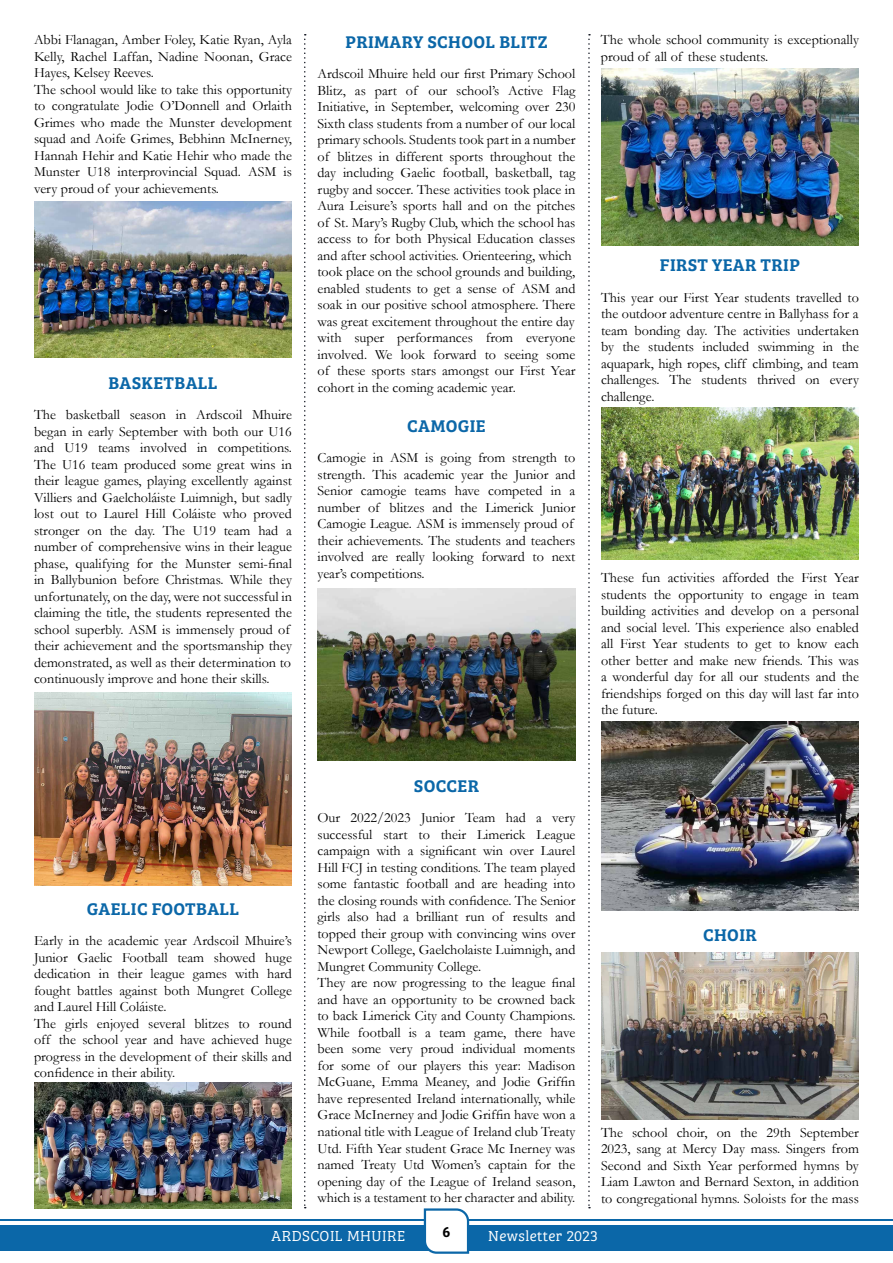
<style>
.page{position:relative;width:893px;height:1263px;background:#fff}
.page>*{position:absolute;margin:0;border:0;box-sizing:border-box;transform-origin:0 0}
.t1{font:17.55px "Bree Serif Sb";letter-spacing:.02em;color:#0b67a8}
.t2{font:300 15px "Bree Serif";letter-spacing:.03em;color:#fff}
.t3{font:15px "Bree Serif Sb";color:#000}
.t4{font:14.1px/16.5px "Garamond";color:#000}
</style>
<div class="page">
<svg style="left:588px;top:34px;width:2px;height:1174px"></svg>
<svg style="left:304px;top:34px;width:2px;height:1174px"></svg>
<div style="left:0;top:1225px;width:893px;height:25px;background:#0b67a8"></div>
<hr style="left:0;top:1219px;width:893px;height:2px;background:#0b67a8">
<svg style="left:423px;top:1208px;width:47px;height:46px"></svg>
<img style="left:34px;top:202px;width:258px;height:155px">
<img style="left:34px;top:692px;width:258px;height:193px">
<img style="left:34px;top:1082px;width:258px;height:126px">
<img style="left:317px;top:588px;width:258px;height:172px">
<img style="left:601px;top:68px;width:258px;height:177px">
<img style="left:601px;top:407px;width:258px;height:153px">
<img style="left:601px;top:721px;width:258px;height:189px">
<img style="left:601px;top:952px;width:258px;height:167px">
<p class="t4" style="left:34px;top:31px;width:259px">Abbi Flanagan, Amber Foley, Katie Ryan, Ayla Kelly, Rachel Laffan, Nadine Noonan, Grace Hayes, Kelsey Reeves.<br>The school would like to take this opportunity to congratulate Jodie O’Donnell and Orlaith Grimes who made the Munster development squad and Aoife Grimes, Bebhinn McInerney, Hannah Hehir and Katie Hehir who made the Munster U18 interprovincial Squad. ASM is very proud of your achievements.</p>
<p class="t1" style="left:108px;top:369px;width:111px">BASKETBALL</p>
<p class="t4" style="left:34px;top:406px;width:259px">The basketball season in Ardscoil Mhuire began in early September with both our U16 and U19 teams involved in competitions.<br>The U16 team produced some great wins in their league games, playing excellently against Villiers and Gaelcholáiste Luimnigh, but sadly lost out to Laurel Hill Coláiste who proved stronger on the day. The U19 team had a number of comprehensive wins in their league phase, qualifying for the Munster semi-final in Ballybunion before Christmas. While they unfortunately, on the day, were not successful in claiming the title, the students represented the school superbly. ASM is immensely proud of their achievement and the sportsmanship they demonstrated, as well as their determination to continuously improve and hone their skills.</p>
<p class="t1" style="left:345px;top:29px;width:204px">PRIMARY SCHOOL BLITZ</p>
<p class="t4" style="left:317px;top:66px;width:259px">Ardscoil Mhuire held our first Primary School Blitz, as part of our school’s Active Flag Initiative, in September, welcoming over 230<br>Sixth class students from a number of our local primary schools. Students took part in a number of blitzes in different sports throughout the day including Gaelic football, basketball, tag rugby and soccer. These activities took place in Aura Leisure’s sports hall and on the pitches of St. Mary’s Rugby Club, which the school has access to for both Physical Education classes and after school activities. Orienteering, which took place on the school grounds and building, enabled students to get a sense of ASM and soak in our positive school atmosphere. There was great excitement throughout the entire day with super performances from everyone involved. We look forward to seeing some of these sports stars amongst our First Year cohort in the coming academic year.</p>
<p class="t1" style="left:407px;top:412px;width:80px">CAMOGIE</p>
<p class="t4" style="left:317px;top:449px;width:259px">Camogie in ASM is going from strength to strength. This academic year the Junior and Senior camogie teams have competed in a number of blitzes and the Limerick Junior Camogie League. ASM is immensely proud of their achievements. The students and teachers involved are really looking forward to next year’s competitions.</p>
<p class="t4" style="left:601px;top:31px;width:259px">The whole school community is exceptionally proud of all of these students.</p>
<p class="t1" style="left:660px;top:252px;width:142px">FIRST YEAR TRIP</p>
<p class="t4" style="left:601px;top:289px;width:259px;text-align:justify">This year our First Year students travelled to the outdoor adventure centre in Ballyhass for a team bonding day. The activities undertaken by the students included swimming in the aquapark, high ropes, cliff climbing, and team challenges. The students thrived on every challenge.</p>
<p class="t4" style="left:601px;top:569px;width:259px;text-align:justify">These fun activities afforded the First Year students the opportunity to engage in team building activities and develop on a personal and social level. This experience also enabled all First Year students to get to know each other better and make new friends. This was a wonderful day for all our students and the friendships forged on this day will last far into the future.</p>
<p class="t1" style="left:87px;top:895px;width:154px">GAELIC FOOTBALL</p>
<p class="t4" style="left:34px;top:932px;width:259px">Early in the academic year Ardscoil Mhuire’s Junior Gaelic Football team showed huge dedication in their league games with hard fought battles against both Mungret College and Laurel Hill Coláiste.<br>The girls enjoyed several blitzes to round off the school year and have achieved huge progress in the development of their skills and confidence in their ability.</p>
<p class="t1" style="left:414px;top:773px;width:67px">SOCCER</p>
<p class="t4" style="left:317px;top:810px;width:259px">Our 2022/2023 Junior Team had a very successful start to their Limerick League campaign with a significant win over Laurel Hill FCJ in testing conditions. The team played some fantastic football and are heading into the closing rounds with confidence. The Senior girls also had a brilliant run of results and topped their group with convincing wins over Newport College, Gaelcholaiste Luimnigh, and Mungret Community College.<br>They are now progressing to the league final and have an opportunity to be crowned back to back Limerick City and County Champions.<br>While football is a team game, there have been some very proud individual moments for some of our players this year: Madison McGuane, Emma Meaney, and Jodie Griffin have represented Ireland internationally, while Grace McInerney and Jodie Griffin have won a national title with League of Ireland club Treaty Utd. Fifth Year student Grace Mc Inerney was named Treaty Utd Women’s captain for the opening day of the League of Ireland season, which is a testament to her character and ability.</p>
<p class="t1" style="left:703px;top:922px;width:55px">CHOIR</p>
<p class="t4" style="left:601px;top:1124px;width:259px;text-align:justify">The school choir, on the 29th September 2023, sang at Mercy Day mass. Singers from Second and Sixth Year performed hymns by Liam Lawton and Bernard Sexton, in addition to congregational hymns. Soloists for the mass</p>
<p class="t2" style="left:272px;top:1225px;width:135px">ARDSCOIL MHUIRE</p>
<p class="t3" style="left:443px;top:1220px;width:9px">6</p>
<p class="t2" style="left:488px;top:1225px;width:111px">Newsletter 2023</p>
</div>
